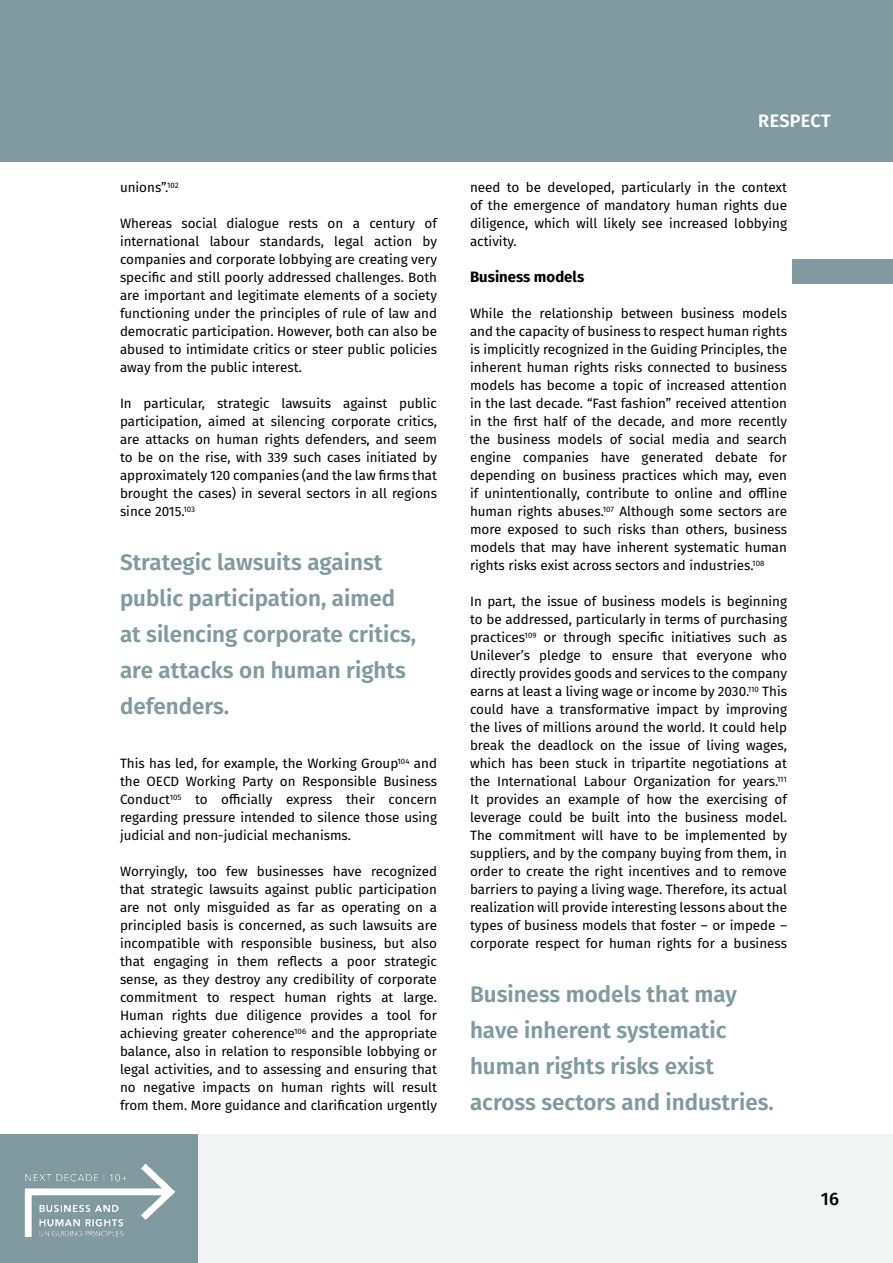
<style>
.page{position:relative;width:893px;height:1263px;background:#fff}
.page>*{position:absolute;margin:0;border:0;box-sizing:border-box;transform-origin:0 0}
.t1{font:600 22.5px/36px "Fira Sans";color:#809aa0}
.t2{font:600 18px "Fira Sans";letter-spacing:.015em;color:#fff}
.t3{font:500 18px "Fira Sans";color:#000}
.t4{font:700 15px "Fira Sans";color:#000}
.t5{font:13.5px/18px "Fira Sans";color:#000;text-align:justify}
</style>
<div class="page">
<div style="left:0;top:0;width:893px;height:162px;background:#809aa0"></div>
<div style="left:0;top:1134px;width:198px;height:129px;background:#809aa0"></div>
<div style="left:198px;top:1134px;width:695px;height:129px;background:#f2f3f3"></div>
<img style="left:24px;top:1164px;width:152px;height:73px">
<div style="left:792px;top:260px;width:101px;height:24px;background:#809aa0"></div>
<p class="t5" style="left:120px;top:178px;width:60px">unions”.<sup>102</sup></p>
<p class="t5" style="left:120px;top:214px;width:319px">Whereas social dialogue rests on a century of international labour standards, legal action by companies and corporate lobbying are creating very specific and still poorly addressed challenges. Both are important and legitimate elements of a society functioning under the principles of rule of law and democratic participation. However, both can also be abused to intimidate critics or steer public policies away from the public interest.</p>
<p class="t5" style="left:120px;top:394px;width:319px">In particular, strategic lawsuits against public participation, aimed at silencing corporate critics, are attacks on human rights defenders, and seem to be on the rise, with 339 such cases initiated by approximately 120 companies (and the law firms that brought the cases) in several sectors in all regions since 2015.<sup>103</sup></p>
<h1 class="t1" style="left:120px;top:543px;width:298px">Strategic lawsuits against public participation, aimed at silencing corporate critics, are attacks on human rights defenders.</h1>
<p class="t5" style="left:120px;top:754px;width:318px">This has led, for example, the Working Group<sup>104</sup> and the OECD Working Party on Responsible Business Conduct<sup>105</sup> to officially express their concern regarding pressure intended to silence those using judicial and non-judicial mechanisms.</p>
<p class="t5" style="left:120px;top:862px;width:319px">Worryingly, too few businesses have recognized that strategic lawsuits against public participation are not only misguided as far as operating on a principled basis is concerned, as such lawsuits are incompatible with responsible business, but also that engaging in them reflects a poor strategic sense, as they destroy any credibility of corporate commitment to respect human rights at large.<br>Human rights due diligence provides a tool for achieving greater coherence<sup>106</sup> and the appropriate balance, also in relation to responsible lobbying or legal activities, and to assessing and ensuring that no negative impacts on human rights will result from them. More guidance and clarification urgently</p>
<h2 class="t2" style="left:758px;top:106px;width:74px">RESPECT</h2>
<p class="t5" style="left:470px;top:178px;width:318px">need to be developed, particularly in the context of the emergence of mandatory human rights due diligence, which will likely see increased lobbying activity.</p>
<p class="t4" style="left:470px;top:264px;width:116px">Business models</p>
<p class="t5" style="left:470px;top:304px;width:319px">While the relationship between business models and the capacity of business to respect human rights is implicitly recognized in the Guiding Principles, the inherent human rights risks connected to business models has become a topic of increased attention in the last decade. “Fast fashion” received attention in the first half of the decade, and more recently the business models of social media and search engine companies have generated debate for depending on business practices which may, even if unintentionally, contribute to online and offline human rights abuses.<sup>107</sup> Although some sectors are more exposed to such risks than others, business models that may have inherent systematic human rights risks exist across sectors and industries.<sup>108</sup></p>
<p class="t5" style="left:470px;top:592px;width:319px">In part, the issue of business models is beginning to be addressed, particularly in terms of purchasing practices<sup>109</sup> or through specific initiatives such as Unilever’s pledge to ensure that everyone who directly provides goods and services to the company earns at least a living wage or income by 2030.<sup>110</sup> This could have a transformative impact by improving the lives of millions around the world. It could help break the deadlock on the issue of living wages, which has been stuck in tripartite negotiations at the International Labour Organization for years.<sup>111<br></sup>It provides an example of how the exercising of leverage could be built into the business model.<br>The commitment will have to be implemented by suppliers, and by the company buying from them, in order to create the right incentives and to remove barriers to paying a living wage. Therefore, its actual realization will provide interesting lessons about the types of business models that foster – or impede – corporate respect for human rights for a business</p>
<h1 class="t1" style="left:470px;top:975px;width:305px">Business models that may have inherent systematic human rights risks exist across sectors and industries.</h1>
<h2 class="t3" style="left:821px;top:1184px;width:20px">16</h2>
</div>
